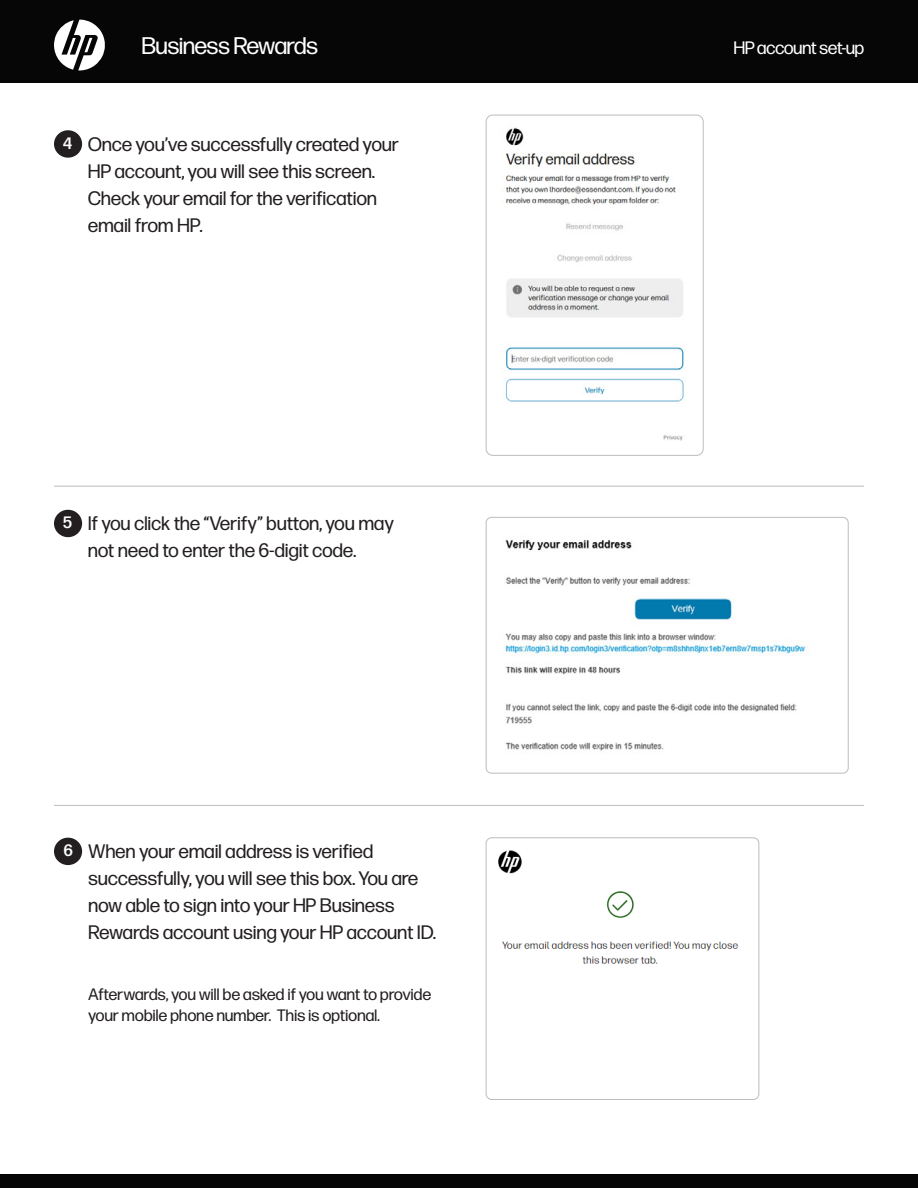
<style>
.page{position:relative;width:918px;height:1188px;background:#fff}
.page>*{position:absolute;margin:0;border:0;box-sizing:border-box;transform-origin:0 0}
.t1{font:24px "Forma DJR Display";color:#fff}
.t2{font:19.5px/27px "Forma DJR Display";letter-spacing:.02em;color:#231f20}
.t3{font:18px "Forma DJR Display";color:#fff}
.t4{font:16.5px/21px "Forma DJR Display";letter-spacing:.02em;color:#231f20}
.t5{font:500 16.5px "Forma DJR Display";color:#fff}
</style>
<div class="page">
<img style="left:486px;top:115px;width:217px;height:339px">
<div style="left:486px;top:115px;width:217px;height:341px;border:1px solid #bcbdc0;border-radius:7px"></div>
<img style="left:486px;top:838px;width:273px;height:261px">
<div style="left:486px;top:838px;width:273px;height:262px;border:1px solid #bcbdc0;border-radius:6px"></div>
<div style="left:0;top:0;width:918px;height:82px;background:#050605"></div>
<svg style="left:54px;top:20px;width:51px;height:51px"></svg>
<div style="left:0;top:1174px;width:918px;height:14px;background:#050605"></div>
<div style="left:54px;top:130px;width:28px;height:28px;background:#231f20;border-radius:50%"></div>
<div style="left:54px;top:838px;width:28px;height:27px;background:#231f20;border-radius:50%"></div>
<div style="left:54px;top:510px;width:28px;height:27px;background:#231f20;border-radius:50%"></div>
<hr style="left:54px;top:486px;width:810px;height:1px;background:#bcbdc0">
<hr style="left:54px;top:805px;width:810px;height:1px;background:#bcbdc0">
<img style="left:486px;top:517px;width:362px;height:256px">
<div style="left:486px;top:517px;width:362px;height:256px;border:1px solid #bcbdc0;border-radius:5px"></div>
<div style="left:800px;top:529px;width:43px;height:37px;background:#fff"></div>
<p class="t1" style="left:142px;top:31px;width:178px">Business Rewards</p>
<p class="t3" style="left:734px;top:37px;width:132px">HP account set-up</p>
<p class="t5" style="left:63px;top:133px;width:10px">4</p>
<p class="t2" style="left:88px;top:130px;width:312px">Once you’ve successfully created your<br>HP account, you will see this screen.<br>Check your email for the verification email from HP.</p>
<p class="t5" style="left:63px;top:512px;width:10px">5</p>
<p class="t2" style="left:88px;top:510px;width:307px">If you click the “Verify” button, you may not need to enter the 6-digit code.</p>
<p class="t5" style="left:64px;top:840px;width:10px">6</p>
<p class="t2" style="left:89px;top:837px;width:349px">When your email address is verified successfully, you will see this box. You are now able to sign into your HP Business Rewards account using your HP account ID.</p>
<p class="t4" style="left:88px;top:983px;width:344px">Afterwards, you will be asked if you want to provide your mobile phone number. This is optional.</p>
</div>
